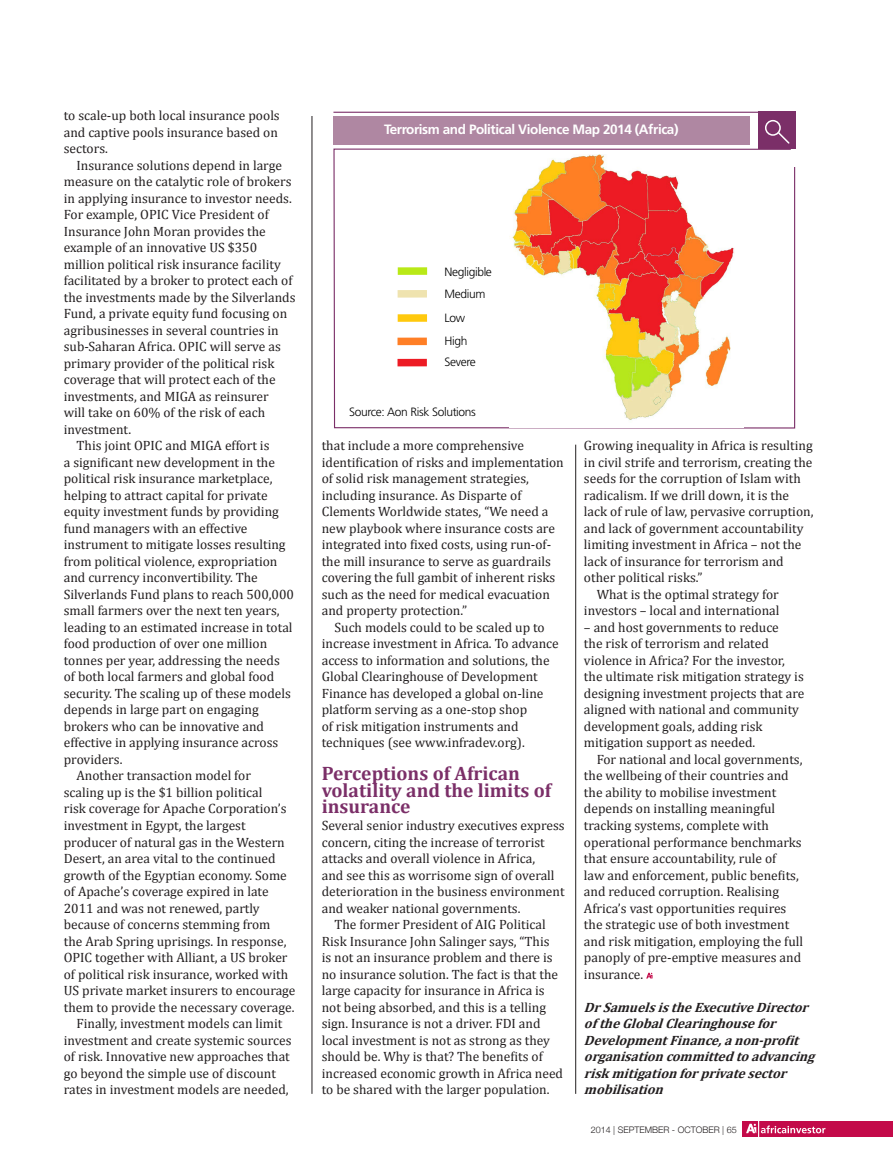
<style>
.page{position:relative;width:893px;height:1170px;background:#fff}
.page>*{position:absolute;margin:0;border:0;box-sizing:border-box;transform-origin:0 0}
.t1{font:700 19.5px/16.5px "Cambria";color:#7b2f68}
.t2{font:13.5px/16.5px "Cambria";color:#231f20}
.t3{font:italic 700 13.5px/16.5px "Cambria";color:#231f20}
.Red_Page_head{font:700 13.5px "Frutiger LT Std";letter-spacing:-.03em;color:#fff}
.Red_Page_head-2{font:300 12px "Frutiger LT Std";letter-spacing:-.03em;color:#000}
.t4{font:300 9px "Helvetica Neue";color:#231f20}
</style>
<div class="page">
<hr style="left:312px;top:116px;width:1px;height:977px;background:#231f20">
<div style="left:333px;top:116px;width:416px;height:29px;background:#af87a2"></div>
<div style="left:758px;top:111px;width:37px;height:38px;background:#7b2f68"></div>
<svg style="left:333px;top:148px;width:463px;height:281px"></svg>
<hr style="left:333px;top:112px;width:461px;height:1px;background:#7b2f68">
<div style="left:765px;top:120px;width:16px;height:16px;border:2px solid #fff;border-radius:50%"></div>
<svg style="left:777px;top:131px;width:13px;height:13px"></svg>
<div style="left:398px;top:267px;width:29px;height:8px;background:#b9e917"></div>
<div style="left:398px;top:290px;width:29px;height:7px;background:#efe3af"></div>
<div style="left:398px;top:314px;width:29px;height:8px;background:#ffc90d"></div>
<div style="left:397px;top:337px;width:30px;height:8px;background:#ff7f26"></div>
<div style="left:397px;top:359px;width:30px;height:7px;background:#ed1b24"></div>
<svg style="left:646px;top:972px;width:7px;height:6px"></svg>
<hr style="left:575px;top:444px;width:1px;height:649px;background:#231f20">
<div style="left:743px;top:1120px;width:150px;height:16px;background:#c30a49"></div>
<svg style="left:746px;top:1120px;width:79px;height:17px"></svg>
<img style="left:509px;top:154px;width:234px;height:273px">
<p class="t2" style="left:64px;top:107px;width:217px">to scale-up both local insurance pools and captive pools insurance based on sectors.</p>
<p class="t2" style="left:64px;top:157px;width:233px;text-indent:13px">Insurance solutions depend in large measure on the catalytic role of brokers in applying insurance to investor needs.<br>For example, OPIC Vice President of Insurance John Moran provides the example of an innovative US $350 million political risk insurance facility facilitated by a broker to protect each of the investments made by the Silverlands Fund, a private equity fund focusing on agribusinesses in several countries in sub-Saharan Africa. OPIC will serve as primary provider of the political risk coverage that will protect each of the investments, and MIGA as reinsurer<br>will take on 60% of the risk of each investment.</p>
<p class="t2" style="left:64px;top:437px;width:232px;text-indent:13px">This joint OPIC and MIGA effort is<br>a significant new development in the political risk insurance marketplace, helping to attract capital for private equity investment funds by providing fund managers with an effective instrument to mitigate losses resulting from political violence, expropriation and currency inconvertibility. The Silverlands Fund plans to reach 500,000 small farmers over the next ten years, leading to an estimated increase in total food production of over one million tonnes per year, addressing the needs of both local farmers and global food security. The scaling up of these models depends in large part on engaging brokers who can be innovative and effective in applying insurance across providers.</p>
<p class="t2" style="left:64px;top:767px;width:233px;text-indent:13px">Another transaction model for<br>scaling up is the $1 billion political<br>risk coverage for Apache Corporation’s investment in Egypt, the largest producer of natural gas in the Western Desert, an area vital to the continued growth of the Egyptian economy. Some of Apache’s coverage expired in late 2011 and was not renewed, partly because of concerns stemming from<br>the Arab Spring uprisings. In response, OPIC together with Alliant, a US broker of political risk insurance, worked with US private market insurers to encourage them to provide the necessary coverage.</p>
<p class="t2" style="left:64px;top:1015px;width:229px;text-indent:13px">Finally, investment models can limit investment and create systemic sources of risk. Innovative new approaches that go beyond the simple use of discount rates in investment models are needed,</p>
<p class="Red_Page_head" style="left:384px;top:121px;width:296px">Terrorism and Political Violence Map 2014 (Africa)</p>
<p class="Red_Page_head-2" style="left:444px;top:265px;width:49px">Negligible</p>
<p class="Red_Page_head-2" style="left:444px;top:311px;width:22px">Low</p>
<p class="Red_Page_head-2" style="left:444px;top:287px;width:42px">Medium</p>
<p class="Red_Page_head-2" style="left:444px;top:334px;width:24px">High</p>
<p class="Red_Page_head-2" style="left:444px;top:355px;width:33px">Severe</p>
<p class="Red_Page_head-2" style="left:349px;top:405px;width:128px">Source: Aon Risk Solutions</p>
<p class="t2" style="left:322px;top:437px;width:244px">that include a more comprehensive identification of risks and implementation of solid risk management strategies, including insurance. As Disparte of Clements Worldwide states, “We need a new playbook where insurance costs are integrated into fixed costs, using run-of&shy;the mill insurance to serve as guardrails covering the full gambit of inherent risks such as the need for medical evacuation and property protection.”</p>
<p class="t2" style="left:322px;top:619px;width:238px;text-indent:13px">Such models could to be scaled up to increase investment in Africa. To advance access to information and solutions, the Global Clearinghouse of Development Finance has developed a global on-line platform serving as a one-stop shop<br>of risk mitigation instruments and techniques (see www.infradev.org).</p>
<p class="t1" style="left:322px;top:765px;width:231px">Perceptions of African volatility and the limits of insurance</p>
<p class="t2" style="left:322px;top:817px;width:244px">Several senior industry executives express concern, citing the increase of terrorist attacks and overall violence in Africa,<br>and see this as worrisome sign of overall deterioration in the business environment and weaker national governments.</p>
<p class="t2" style="left:322px;top:916px;width:243px;text-indent:13px">The former President of AIG Political Risk Insurance John Salinger says, “This<br>is not an insurance problem and there is no insurance solution. The fact is that the large capacity for insurance in Africa is not being absorbed, and this is a telling sign. Insurance is not a driver. FDI and local investment is not as strong as they should be. Why is that? The benefits of increased economic growth in Africa need to be shared with the larger population.</p>
<p class="t2" style="left:584px;top:437px;width:231px">Growing inequality in Africa is resulting in civil strife and terrorism, creating the seeds for the corruption of Islam with radicalism. If we drill down, it is the lack of rule of law, pervasive corruption, and lack of government accountability limiting investment in Africa – not the lack of insurance for terrorism and other political risks.”</p>
<p class="t2" style="left:584px;top:586px;width:197px;text-align:right">What is the optimal strategy for investors – local and international</p>
<p class="t2" style="left:584px;top:619px;width:222px">– and host governments to reduce<br>the risk of terrorism and related violence in Africa? For the investor, the ultimate risk mitigation strategy is designing investment projects that are aligned with national and community development goals, adding risk mitigation support as needed.</p>
<p class="t2" style="left:584px;top:751px;width:221px;text-indent:13px">For national and local governments, the wellbeing of their countries and the ability to mobilise investment depends on installing meaningful tracking systems, complete with operational performance benchmarks that ensure accountability, rule of<br>law and enforcement, public benefits, and reduced corruption. Realising Africa’s vast opportunities requires the strategic use of both investment and risk mitigation, employing the full panoply of pre-emptive measures and insurance.</p>
<p class="t3" style="left:584px;top:998px;width:236px">DrSamuelsistheExecutiveDirector of theGlobalClearinghousefor<br>DevelopmentFinance,anon-profit organisationcommittedtoadvancing riskmitigationforprivatesector mobilisation</p>
<p class="t4" style="left:591px;top:1122px;width:148px">2014 | SEPTEMBER - OCTOBER | 65</p>
</div>
